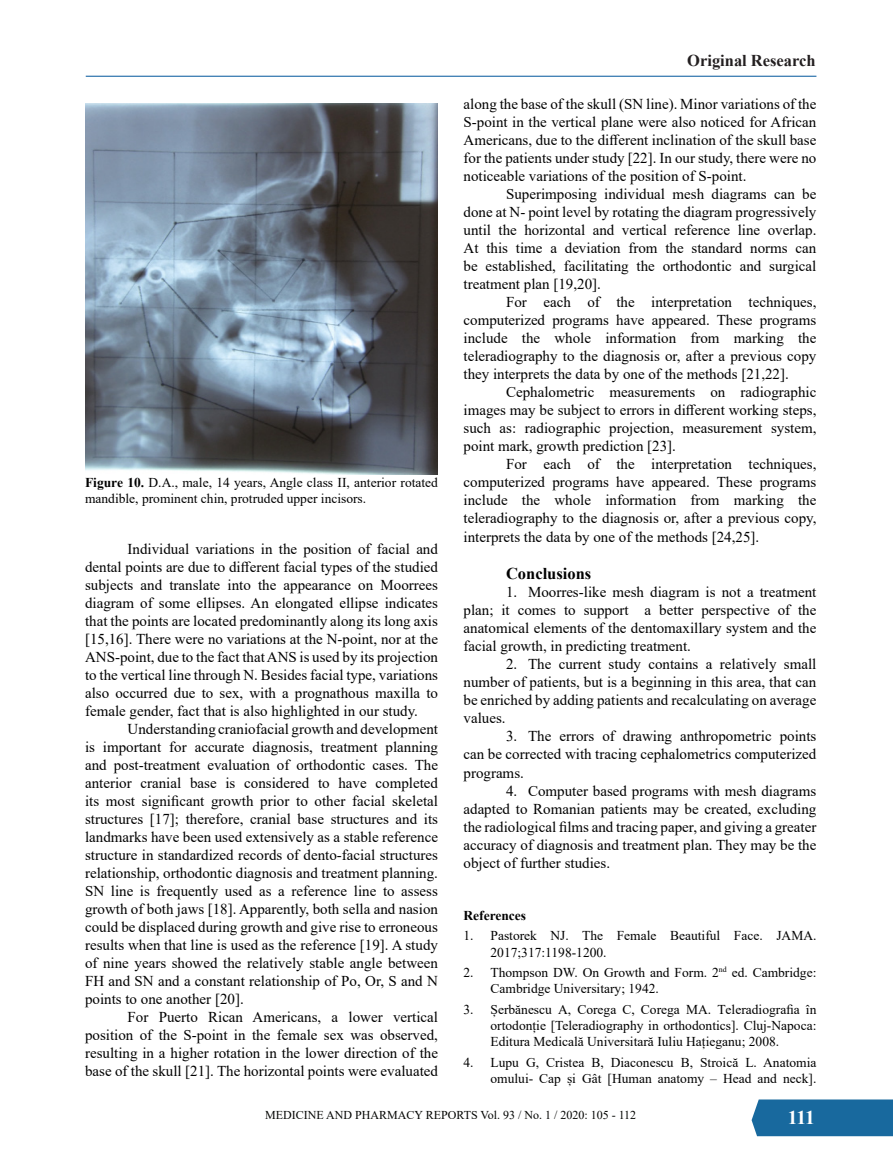
<style>
.page{position:relative;width:893px;height:1149px;background:#fff}
.page>*{position:absolute;margin:0;border:0;box-sizing:border-box;transform-origin:0 0}
.t1{font:700 19.5px "Times New Roman";color:#fff}
.t2{font:700 16.5px "Times New Roman";color:#231f20}
.t3{font:700 16.5px "Times New Roman";color:#000}
.t4{font:15px/18px "Times New Roman";color:#000;text-align:justify}
.t5{font:13.5px/16.2px "Times New Roman";color:#000}
.t6{font:700 13.5px "Times New Roman";color:#000}
.t7{font:12px "Times New Roman";color:#040503}
.s1{font-weight:700}
</style>
<div class="page">
<div style="left:752px;top:1099px;width:141px;height:36px;background:#18699e"></div>
<hr style="left:86px;top:76px;width:730px;height:1px;background:#01569b">
<img style="left:85px;top:104px;width:353px;height:370px">
<p class="t5" style="left:85px;top:474px;width:354px"><span class="s1">Figure 10.</span> D.A., male, 14 years, Angle class II, anterior rotated mandible, prominent chin, protruded upper incisors.</p>
<p class="t4" style="left:85px;top:539px;width:354px;text-indent:43px">Individual variations in the position of facial and dental points are due to different facial types of the studied subjects and translate into the appearance on Moorrees diagram of some ellipses. An elongated ellipse indicates that the points are located predominantly along its long axis [15,16]. There were no variations at the N-point, nor at the ANS-point, due to the fact that ANS is used by its projection to the vertical line through N. Besides facial type, variations also occurred due to sex, with a prognathous maxilla to female gender, fact that is also highlighted in our study.</p>
<p class="t4" style="left:85px;top:719px;width:354px;text-indent:43px">Understanding craniofacial growth and development is important for accurate diagnosis, treatment planning and post-treatment evaluation of orthodontic cases. The anterior cranial base is considered to have completed its most significant growth prior to other facial skeletal structures [17]; therefore, cranial base structures and its landmarks have been used extensively as a stable reference structure in standardized records of dento-facial structures relationship, orthodontic diagnosis and treatment planning.<br>SN line is frequently used as a reference line to assess growth of both jaws [18]. Apparently, both sella and nasion could be displaced during growth and give rise to erroneous results when that line is used as the reference [19]. A study of nine years showed the relatively stable angle between FH and SN and a constant relationship of Po, Or, S and N points to one another [20].</p>
<p class="t4" style="left:85px;top:1007px;width:354px;text-indent:43px">For Puerto Rican Americans, a lower vertical position of the S-point in the female sex was observed, resulting in a higher rotation in the lower direction of the base of the skull [21]. The horizontal points were evaluated</p>
<p class="t2" style="left:687px;top:48px;width:130px">Original Research</p>
<p class="t4" style="left:463px;top:95px;width:354px">along the base of the skull (SN line). Minor variations of the S-point in the vertical plane were also noticed for African Americans, due to the different inclination of the skull base for the patients under study [22]. In our study, there were no noticeable variations of the position of S-point.</p>
<p class="t4" style="left:463px;top:185px;width:354px;text-indent:43px">Superimposing individual mesh diagrams can be done at N- point level by rotating the diagram progressively until the horizontal and vertical reference line overlap.<br>At this time a deviation from the standard norms can be established, facilitating the orthodontic and surgical treatment plan [19,20].</p>
<p class="t4" style="left:463px;top:293px;width:354px;text-indent:43px">For each of the interpretation techniques, computerized programs have appeared. These programs include the whole information from marking the teleradiography to the diagnosis or, after a previous copy they interprets the data by one of the methods [21,22].</p>
<p class="t4" style="left:463px;top:383px;width:354px;text-indent:43px">Cephalometric measurements on radiographic images may be subject to errors in different working steps, such as: radiographic projection, measurement system, point mark, growth prediction [23].</p>
<p class="t4" style="left:463px;top:455px;width:354px;text-indent:43px">For each of the interpretation techniques, computerized programs have appeared. These programs include the whole information from marking the teleradiography to the diagnosis or, after a previous copy, interprets the data by one of the methods [24,25].</p>
<p class="t3" style="left:506px;top:561px;width:87px">Conclusions</p>
<p class="t4" style="left:463px;top:582px;width:354px;text-indent:43px">1. Moorres-like mesh diagram is not a treatment plan; it comes to support a better perspective of the anatomical elements of the dentomaxillary system and the facial growth, in predicting treatment.</p>
<p class="t4" style="left:463px;top:654px;width:354px;text-indent:43px">2. The current study contains a relatively small number of patients, but is a beginning in this area, that can be enriched by adding patients and recalculating on average values.</p>
<p class="t4" style="left:463px;top:726px;width:354px;text-indent:43px">3. The errors of drawing anthropometric points can be corrected with tracing cephalometrics computerized programs.</p>
<p class="t4" style="left:463px;top:780px;width:354px;text-indent:43px">4. Computer based programs with mesh diagrams adapted to Romanian patients may be created, excluding the radiological films and tracing paper, and giving a greater accuracy of diagnosis and treatment plan. They may be the object of further studies.</p>
<p class="t6" style="left:463px;top:905px;width:64px">References</p>
<p class="t5" style="left:490px;top:926px;width:327px;text-indent:-27px">1. Pastorek NJ. The Female Beautiful Face. JAMA.<br>2017;317:1198-1200.</p>
<p class="t5" style="left:490px;top:963px;width:327px;text-indent:-27px">2. Thompson DW. On Growth and Form. 2<sup>nd</sup> ed. Cambridge:<br>Cambridge Universitary; 1942.</p>
<p class="t5" style="left:490px;top:1000px;width:327px;text-align:justify;text-indent:-27px">3. Șerbănescu A, Corega C, Corega MA. Teleradiografia în ortodonție [Teleradiography in orthodontics]. Cluj-Napoca:<br>Editura Medicală Universitară Iuliu Hațieganu; 2008.</p>
<p class="t5" style="left:463px;top:1053px;width:354px;text-align:right">4. Lupu G, Cristea B, Diaconescu B, Stroică L. Anatomia omului- Cap și Gât [Human anatomy – Head and neck].</p>
<p class="t7" style="left:265px;top:1106px;width:372px">MEDICINE AND PHARMACY REPORTS Vol. 93 / No. 1 / 2020: 105 - 112</p>
<h1 class="t1" style="left:788px;top:1102px;width:29px">111</h1>
</div>
